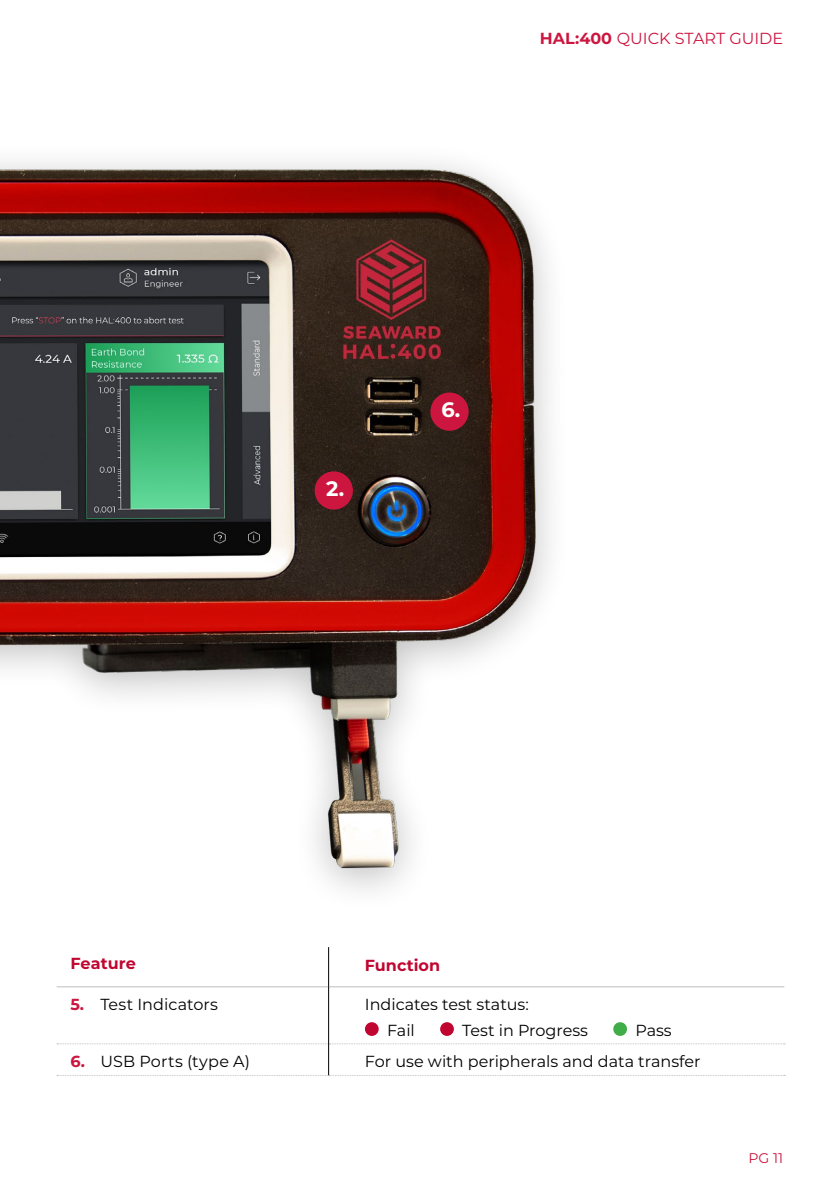
<style>
.page{position:relative;width:840px;height:1191px;background:#fff}
.page>*{position:absolute;margin:0;border:0;box-sizing:border-box;transform-origin:0 0}
.t1{font:700 20.8px "Montserrat";color:#fff}
.t2{font:16px/25.6px "Montserrat";color:#000}
.t3{font:16px "Montserrat";color:#cd163f}
.t4{font:700 16px "Montserrat";color:#c00630}
.t5{font:14px "Montserrat";color:#cd163f}
.s1{font-weight:700}
.s2{font-weight:700;color:#cd163f}
</style>
<div class="page">
<img style="left:0;top:161px;width:551px;height:730px">
<div style="left:430px;top:392px;width:38px;height:39px;background:#cd163f;border-radius:50%"></div>
<div style="left:314px;top:471px;width:39px;height:38px;background:#cd163f;border-radius:50%"></div>
<svg style="left:57px;top:1043px;width:727px;height:1px"></svg>
<svg style="left:57px;top:1075px;width:727px;height:1px"></svg>
<hr style="left:57px;top:986px;width:271px;height:1px;background:#bcbec0">
<hr style="left:329px;top:986px;width:454px;height:1px;background:#bcbec0">
<hr style="left:328px;top:947px;width:1px;height:39px;background:#000">
<hr style="left:328px;top:986px;width:1px;height:57px;background:#000">
<hr style="left:328px;top:1043px;width:1px;height:32px;background:#000">
<div style="left:365px;top:1022px;width:13px;height:14px;background:#c00630;border-radius:50%"></div>
<div style="left:440px;top:1022px;width:13px;height:14px;background:#c00630;border-radius:50%"></div>
<div style="left:613px;top:1022px;width:13px;height:14px;background:#41ad49;border-radius:50%"></div>
<p class="t3" style="left:539px;top:27px;width:244px"><span class="s1">HAL:400</span> QUICK START GUIDE</p>
<h1 class="t1" style="left:326px;top:473px;width:19px">2.</h1>
<h1 class="t1" style="left:441px;top:394px;width:20px">6.</h1>
<p class="t4" style="left:70px;top:951px;width:67px">Feature</p>
<p class="t4" style="left:365px;top:953px;width:77px">Function</p>
<p class="t2" style="left:70px;top:991px;width:149px"><span class="s2">5.</span> Test Indicators</p>
<p class="t2" style="left:387px;top:991px;width:143px;text-indent:-22px">Indicates test status:<br>Fail</p>
<p class="t2" style="left:462px;top:1017px;width:127px">Test in Progress</p>
<p class="t2" style="left:635px;top:1017px;width:38px">Pass</p>
<p class="t2" style="left:70px;top:1048px;width:181px"><span class="s2">6.</span> USB Ports (type A)</p>
<p class="t2" style="left:365px;top:1048px;width:337px">For use with peripherals and data transfer</p>
<p class="t5" style="left:748px;top:1148px;width:36px">PG 11</p>
</div>
